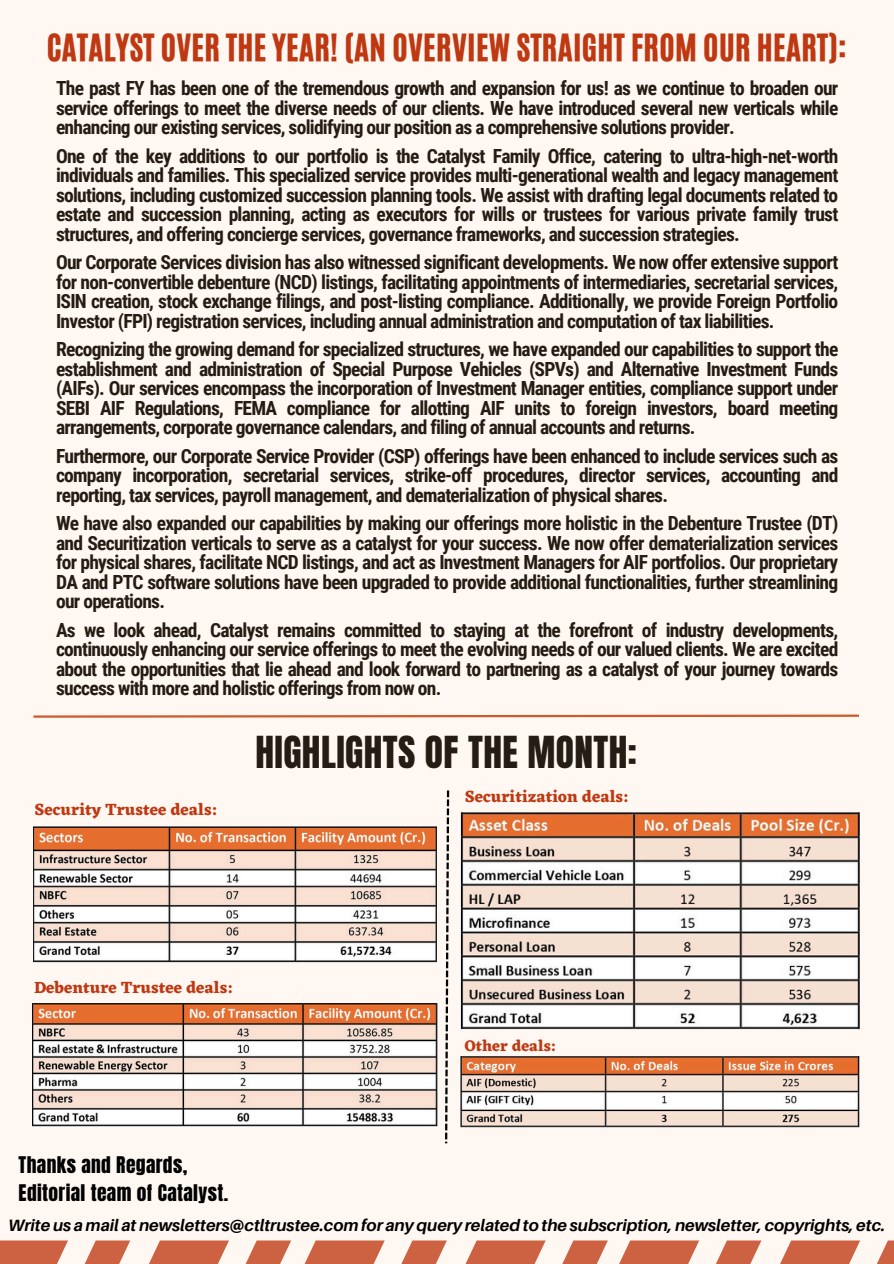
<style>
.page{position:relative;width:894px;height:1264px;background:#fff}
.page>*{position:absolute;margin:0;border:0;box-sizing:border-box;transform-origin:0 0}
.t1{font:37.5px "Anton";letter-spacing:.01em;color:#251c14}
.t2{font:31.5px "CA Generated";letter-spacing:.01em;color:#bf3811}
.t3{font:700 19.5px/19.5px "Roboto Condensed";letter-spacing:-.035em;color:#251c14;text-align:justify}
.t4{font:19.5px/28.2px "Anton";letter-spacing:.02em;color:#000}
.t5{font:700 16.65px "Eczar";color:#bf3811}
.t6{font:italic 700 16.5px "Aileron";color:#000}
.t7{font:700 15.75px "Eczar";color:#bf3811}
</style>
<div class="page">
<div style="left:0;top:0;width:893px;height:1263px;background:#fff8f2"></div>
<svg style="left:0;top:1240px;width:893px;height:23px"></svg>
<svg style="left:33px;top:714px;width:826px;height:4px"></svg>
<svg style="left:445px;top:790px;width:4px;height:353px"></svg>
<img style="left:460px;top:812px;width:399px;height:217px">
<img style="left:460px;top:1056px;width:399px;height:71px">
<img style="left:32px;top:1003px;width:405px;height:124px">
<img style="left:33px;top:826px;width:403px;height:136px">
<p class="t2" style="left:47px;top:25px;width:801px">CATALYST OVER THE YEAR! (AN OVERVIEW STRAIGHT FROM OUR HEART):</p>
<h2 class="t3" style="left:56px;top:79px;width:783px">The past FY has been one of the tremendous growth and expansion for us! as we continue to broaden our service offerings to meet the diverse needs of our clients. We have introduced several new verticals while enhancing our existing services, solidifying our position as a comprehensive solutions provider.</h2>
<h3 class="t3" style="left:56px;top:146px;width:783px">One of the key additions to our portfolio is the Catalyst Family Office, catering to ultra-high-net-worth individuals and families. This specialized service provides multi-generational wealth and legacy management solutions, including customized succession planning tools. We assist with drafting legal documents related to estate and succession planning, acting as executors for wills or trustees for various private family trust structures, and offering concierge services, governance frameworks, and succession strategies.</h3>
<h3 class="t3" style="left:56px;top:253px;width:783px">Our Corporate Services division has also witnessed significant developments. We now offer extensive support for non-convertible debenture (NCD) listings, facilitating appointments of intermediaries, secretarial services, ISIN creation, stock exchange filings, and post-listing compliance. Additionally, we provide Foreign Portfolio Investor (FPI) registration services, including annual administration and computation of tax liabilities.</h3>
<h3 class="t3" style="left:56px;top:340px;width:783px">Recognizing the growing demand for specialized structures, we have expanded our capabilities to support the establishment and administration of Special Purpose Vehicles (SPVs) and Alternative Investment Funds (AIFs). Our services encompass the incorporation of Investment Manager entities, compliance support under SEBI AIF Regulations, FEMA compliance for allotting AIF units to foreign investors, board meeting arrangements, corporate governance calendars, and filing of annual accounts and returns.</h3>
<h3 class="t3" style="left:56px;top:446px;width:783px">Furthermore, our Corporate Service Provider (CSP) offerings have been enhanced to include services such as company incorporation, secretarial services, strike-off procedures, director services, accounting and reporting, tax services, payroll management, and dematerialization of physical shares.</h3>
<h3 class="t3" style="left:56px;top:514px;width:783px">We have also expanded our capabilities by making our offerings more holistic in the Debenture Trustee (DT) and Securitization verticals to serve as a catalyst for your success. We now offer dematerialization services for physical shares, facilitate NCD listings, and act as Investment Managers for AIF portfolios. Our proprietary DA and PTC software solutions have been upgraded to provide additional functionalities, further streamlining our operations.</h3>
<h3 class="t3" style="left:56px;top:620px;width:783px">As we look ahead, Catalyst remains committed to staying at the forefront of industry developments, continuously enhancing our service offerings to meet the evolving needs of our valued clients. We are excited about the opportunities that lie ahead and look forward to partnering as a catalyst of your journey towards success with more and holistic offerings from now on.</h3>
<p class="t5" style="left:35px;top:799px;width:184px">Security Trustee deals:</p>
<p class="t1" style="left:255px;top:725px;width:383px">HIGHLIGHTS OF THE MONTH:</p>
<h3 class="t5" style="left:465px;top:786px;width:166px">Securitization deals:</h3>
<p class="t5" style="left:34px;top:977px;width:201px">Debenture Trustee deals:</p>
<p class="t7" style="left:465px;top:1036px;width:93px">Other deals:</p>
<p class="t4" style="left:19px;top:1150px;width:211px">Thanks and Regards,<br>Editorial team of Catalyst.</p>
<h4 class="t6" style="left:8px;top:1214px;width:878px">Write us a mail at newsletters@ctltrustee.com for any query related to the subscription, newsletter, copyrights, etc.</h4>
</div>
